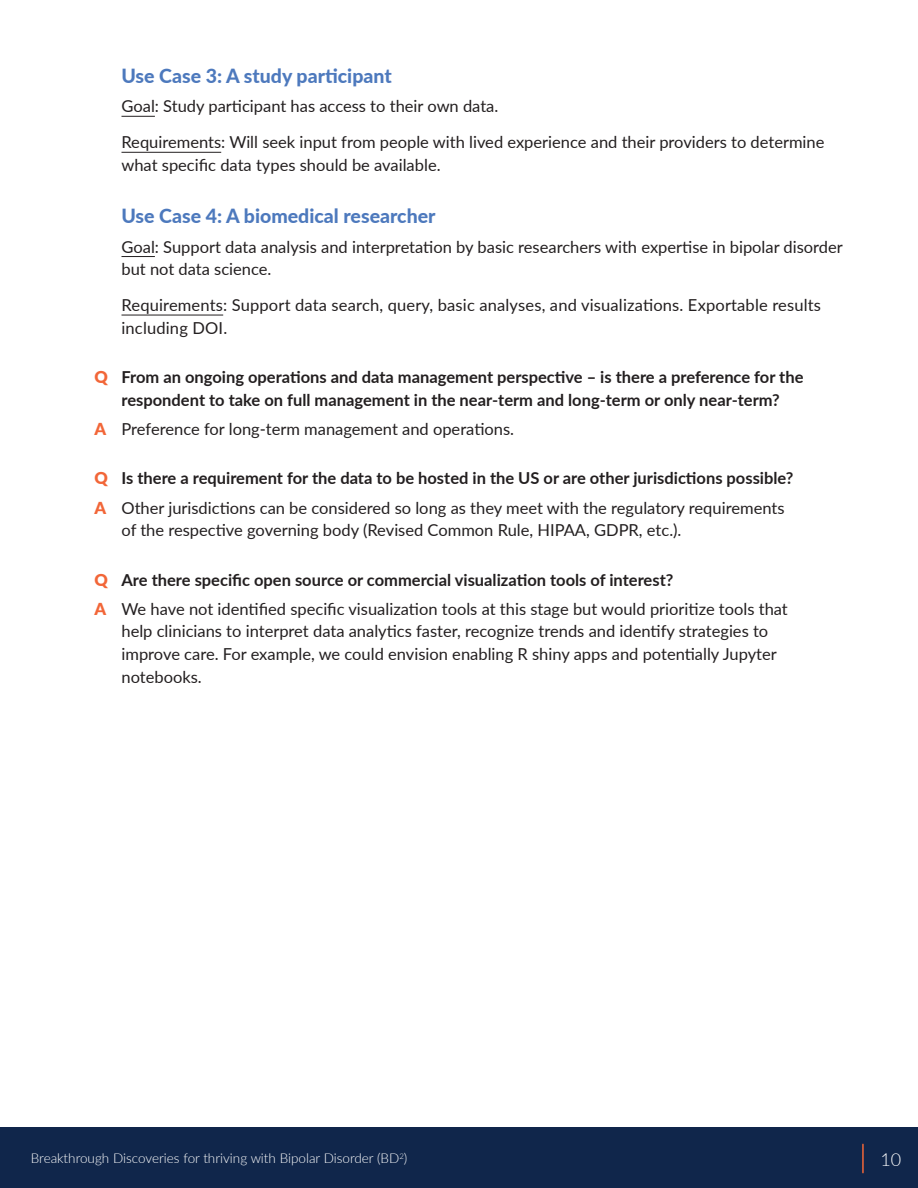
<style>
.page{position:relative;width:918px;height:1188px;background:#fff}
.page>*{position:absolute;margin:0;border:0;box-sizing:border-box;transform-origin:0 0}
.t1{font:800 19.5px "Lato";color:#4d79bd}
.t2{font:300 18px "Lato";color:#fff}
.t3{font:16.5px/22.5px "Lato";color:#231f20}
.t4{font:700 16.5px/22.5px "Lato";color:#231f20;text-align:center}
.t5{font:300 13.5px "Lato";color:#fff}
.t6{font:300 7.8px "Lato";color:#fff}
.s1{font-weight:900;color:#f26638}
.s2{font-weight:400}
.s3{font-weight:700}
.s4{font-size:13.5px}
</style>
<div class="page">
<div style="left:0;top:1128px;width:918px;height:60px;background:#10264b"></div>
<hr style="left:862px;top:1144px;width:2px;height:29px;background:#f26638">
<hr style="left:122px;top:116px;width:33px;height:1px;background:#231f20">
<hr style="left:122px;top:152px;width:99px;height:1px;background:#231f20">
<hr style="left:122px;top:256px;width:33px;height:1px;background:#231f20">
<hr style="left:122px;top:315px;width:101px;height:1px;background:#231f20">
<p class="t1" style="left:122px;top:62px;width:272px">Use Case 3: A study participant</p>
<p class="t3" style="left:122px;top:88px;width:705px;line-height:36px">Goal: Study participant has access to their own data.<br>Requirements: Will seek input from people with lived experience and their providers to determine</p>
<p class="t3" style="left:122px;top:153px;width:321px">what specific data types should be available.</p>
<p class="t1" style="left:122px;top:202px;width:316px">Use Case 4: A biomedical researcher</p>
<p class="t3" style="left:122px;top:235px;width:723px">Goal: Support data analysis and interpretation by basic researchers with expertise in bipolar disorder but not data science.</p>
<p class="t3" style="left:122px;top:293px;width:701px">Requirements: Support data search, query, basic analyses, and visualizations. Exportable results including DOI.</p>
<p class="t4" style="left:95px;top:365px;width:711px"><span class="s1">Q</span> From an ongoing operations and data management perspective – is there a preference for the respondent to take on full management in the near-term and long-term or only near-term?</p>
<p class="t3" style="left:95px;top:417px;width:421px"><span class="s1">A</span> Preference for long-term management and operations.</p>
<p class="t4" style="left:95px;top:463px;width:701px;line-height:29.2px;text-align:left"><span class="s1">Q</span> Is there a requirement for the data to be hosted in the US or are other jurisdictions possible?<br><span class="s1">A</span> <span class="s2">Other jurisdictions can be considered so long as they meet with the regulatory requirements</span></p>
<p class="t3" style="left:122px;top:518px;width:562px">of the respective governing body (Revised Common Rule, HIPAA, GDPR, etc.).</p>
<p class="t3" style="left:95px;top:564px;width:695px;line-height:29.2px"><span class="s1">Q</span> <span class="s3">Are there specific open source or commercial visualization tools of interest?<br></span><span class="s1">A</span> We have not identified specific visualization tools at this stage but would prioritize tools that</p>
<p class="t3" style="left:122px;top:620px;width:657px">help clinicians to interpret data analytics faster, recognize trends and identify strategies to improve care. For example, we could envision enabling R shiny apps and potentially Jupyter notebooks.</p>
<p class="t5" style="left:31px;top:1149px;width:370px">Breakthrough Discoveries for thriving with Bipolar Disorder (BD</p>
<p class="t2" style="left:880px;top:1147px;width:22px">10</p>
<p class="t6" style="left:399px;top:1151px;width:10px">2<span class="s4">)</span></p>
</div>
